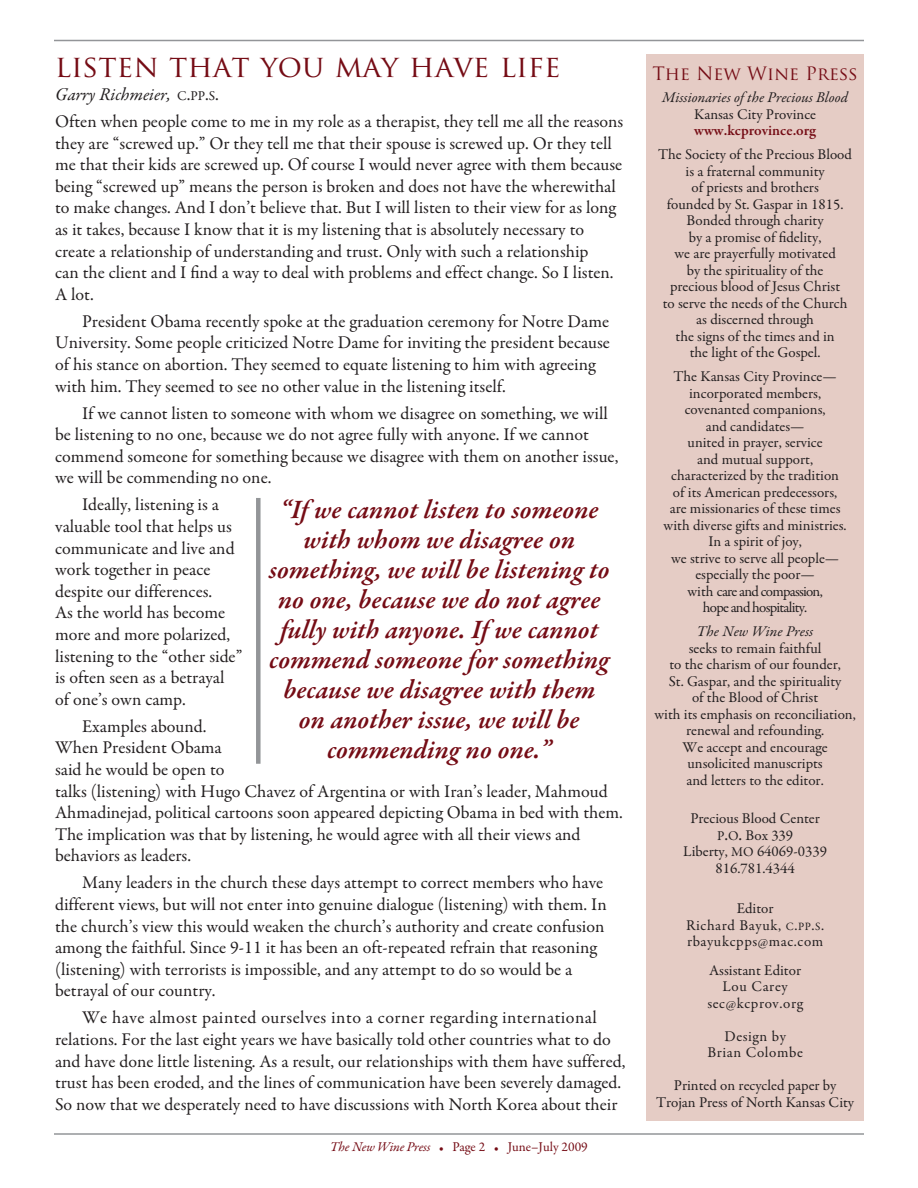
<style>
.page{position:relative;width:918px;height:1188px;background:#fff}
.page>*{position:absolute;margin:0;border:0;box-sizing:border-box;transform-origin:0 0}
.t1{font:30px "Trajan Pro";color:#750c15}
.t2{font:italic 600 27px/30px "Garamond Premr Pro";color:#750c15;text-align:center}
.t3{font:18px/21.6px "Garamond Premr Pro";color:#231f20}
.t4{font:18px "Trajan Pro";color:#750c15}
.t5{font:15px/16.5px "Garamond Premr Pro";color:#231f20;text-align:center}
.t6{font:15px/16.5px "Garamond Premr Pro";letter-spacing:.04em;color:#231f20;text-align:center}
.t7{font:italic 15px "Garamond Premr Pro";color:#231f20}
.t8{font:600 15px "Garamond Premr Pro";color:#750c15}
.t9{font:13.5px "Garamond Premr Pro";color:#750c15}
.s1{font-style:italic}
.s2{font-size:13.5px}
.s3{font-size:10.5px}
.s4{font-size:18px}
.s5{font-size:11.25px}
.s6{font-size:12px}
</style>
<div class="page">
<div style="left:646px;top:54px;width:218px;height:1067px;background:#e5ccc5"></div>
<hr style="left:54px;top:1133px;width:810px;height:2px;background:#939598">
<hr style="left:54px;top:40px;width:810px;height:1px;background:#939598">
<div style="left:256px;top:498px;width:5px;height:266px;background:#939598"></div>
<h1 class="t1" style="left:55px;top:54px;width:507px">listen that you may have life</h1>
<p class="t3" style="left:55px;top:82px;width:570px;line-height:27px"><span class="s1">Garry Richmeier,</span> <span class="s2">C</span>.<span class="s2">PP</span>.<span class="s2">S</span>.<br>Often when people come to me in my role as a therapist, they tell me all the reasons</p>
<p class="t3" style="left:55px;top:134px;width:569px">they are “screwed up.” Or they tell me that their spouse is screwed up. Or they tell me that their kids are screwed up. Of course I would never agree with them because being “screwed up” means the person is broken and does not have the wherewithal to make changes. And I don’t believe that. But I will listen to their view for as long as it takes, because I know that it is my listening that is absolutely necessary to create a relationship of understanding and trust. Only with such a relationship<br>can the client and I find a way to deal with problems and effect change. So I listen.<br>A lot.</p>
<p class="t3" style="left:55px;top:312px;width:556px;text-indent:27px">President Obama recently spoke at the graduation ceremony for Notre Dame University. Some people criticized Notre Dame for inviting the president because of his stance on abortion. They seemed to equate listening to him with agreeing with him. They seemed to see no other value in the listening itself.</p>
<p class="t3" style="left:55px;top:404px;width:565px;text-indent:27px">If we cannot listen to someone with whom we disagree on something, we will be listening to no one, because we do not agree fully with anyone. If we cannot commend someone for something because we disagree with them on another issue, we will be commending no one.</p>
<p class="t3" style="left:55px;top:495px;width:189px;text-indent:27px">Ideally, listening is a valuable tool that helps us communicate and live and work together in peace despite our differences.<br>As the world has become more and more polarized, listening to the “other side” is often seen as a betrayal of one’s own camp.</p>
<p class="t3" style="left:55px;top:717px;width:569px;text-indent:27px">Examples abound.<br>When President Obama<br>said he would be open to<br>talks (listening) with Hugo Chavez of Argentina or with Iran’s leader, Mahmoud Ahmadinejad, political cartoons soon appeared depicting Obama in bed with them.<br>The implication was that by listening, he would agree with all their views and behaviors as leaders.</p>
<p class="t3" style="left:55px;top:873px;width:553px;text-indent:27px">Many leaders in the church these days attempt to correct members who have different views, but will not enter into genuine dialogue (listening) with them. In the church’s view this would weaken the church’s authority and create confusion among the faithful. Since 9-11 it has been an oft-repeated refrain that reasoning (listening) with terrorists is impossible, and any attempt to do so would be a betrayal of our country.</p>
<p class="t3" style="left:55px;top:1008px;width:572px;text-indent:27px">We have almost painted ourselves into a corner regarding international relations. For the last eight years we have basically told other countries what to do and have done little listening. As a result, our relationships with them have suffered, trust has been eroded, and the lines of communication have been severely damaged.<br>So now that we desperately need to have discussions with North Korea about their</p>
<p class="t2" style="left:269px;top:497px;width:342px">“If we cannot listen to someone with whom we disagree on something, we will be listening to no one, because we do not agree fully with anyone. If we cannot commend someone for something because we disagree with them on another issue, we will be commending no one.”</p>
<p class="t9" style="left:330px;top:1142px;width:259px"><span class="s1">The New Wine Press</span> <span class="s3">•</span> Page 2 <span class="s3">•</span> June–July 2009</p>
<p class="t4" style="left:652px;top:67px;width:207px">The New Wine Press</p>
<p class="t7" style="left:662px;top:92px;width:187px">Missionaries of the Precious Blood</p>
<p class="t5" style="left:694px;top:107px;width:123px">Kansas City Province</p>
<p class="t8" style="left:694px;top:125px;width:123px">www.kcprovince.org</p>
<p class="t5" style="left:658px;top:148px;width:195px">The Society of the Precious Blood is a fraternal community<br>of priests and brothers<br>founded by St. Gaspar in 1815.<br>Bonded through charity<br>by a promise of fidelity,<br>we are prayerfully motivated<br>by the spirituality of the<br>precious blood of Jesus Christ<br>to serve the needs of the Church as discerned through<br>the signs of the times and in<br>the light of the Gospel.</p>
<p class="t5" style="left:664px;top:370px;width:185px">The Kansas City Province— incorporated members, covenanted companions,<br>and candidates—<br>united in prayer, service<br>and mutual support, characterized by the tradition of its American predecessors, are missionaries of these times with diverse gifts and ministries.<br>In a spirit of joy,<br>we strive to serve all people— especially the poor—<br>with care and compassion,<br>hope and hospitality.</p>
<p class="t7" style="left:697px;top:626px;width:118px">The New Wine Press</p>
<p class="t5" style="left:655px;top:641px;width:203px">seeks to remain faithful<br>to the charism of our founder,<br>St. Gaspar, and the spirituality<br>of the Blood of Christ<br>with its emphasis on reconciliation, renewal and refounding.<br>We accept and encourage unsolicited manuscripts<br>and letters to the editor.</p>
<p class="t5" style="left:683px;top:812px;width:145px">Precious Blood Center<br><span class="s2">P</span><span class="s4">.</span><span class="s2">O</span><span class="s4">.</span> Box 339<br>Liberty, <span class="s2">MO</span> 64069-0339<br>816.781.4344</p>
<p class="t6" style="left:686px;top:902px;width:140px">Editor<br>Richard Bayuk, <span class="s5">C</span>.<span class="s5">PP</span>.<span class="s5">S</span>. rbayukcpps<span class="s6">@</span>mac.com</p>
<p class="t6" style="left:707px;top:963px;width:97px">Assistant Editor<br>Lou Carey sec<span class="s6">@</span>kcprov.org</p>
<p class="t6" style="left:707px;top:1029px;width:97px">Design by<br>Brian Colombe</p>
<p class="t5" style="left:656px;top:1079px;width:200px">Printed on recycled paper by<br>Trojan Press of North Kansas City</p>
</div>
